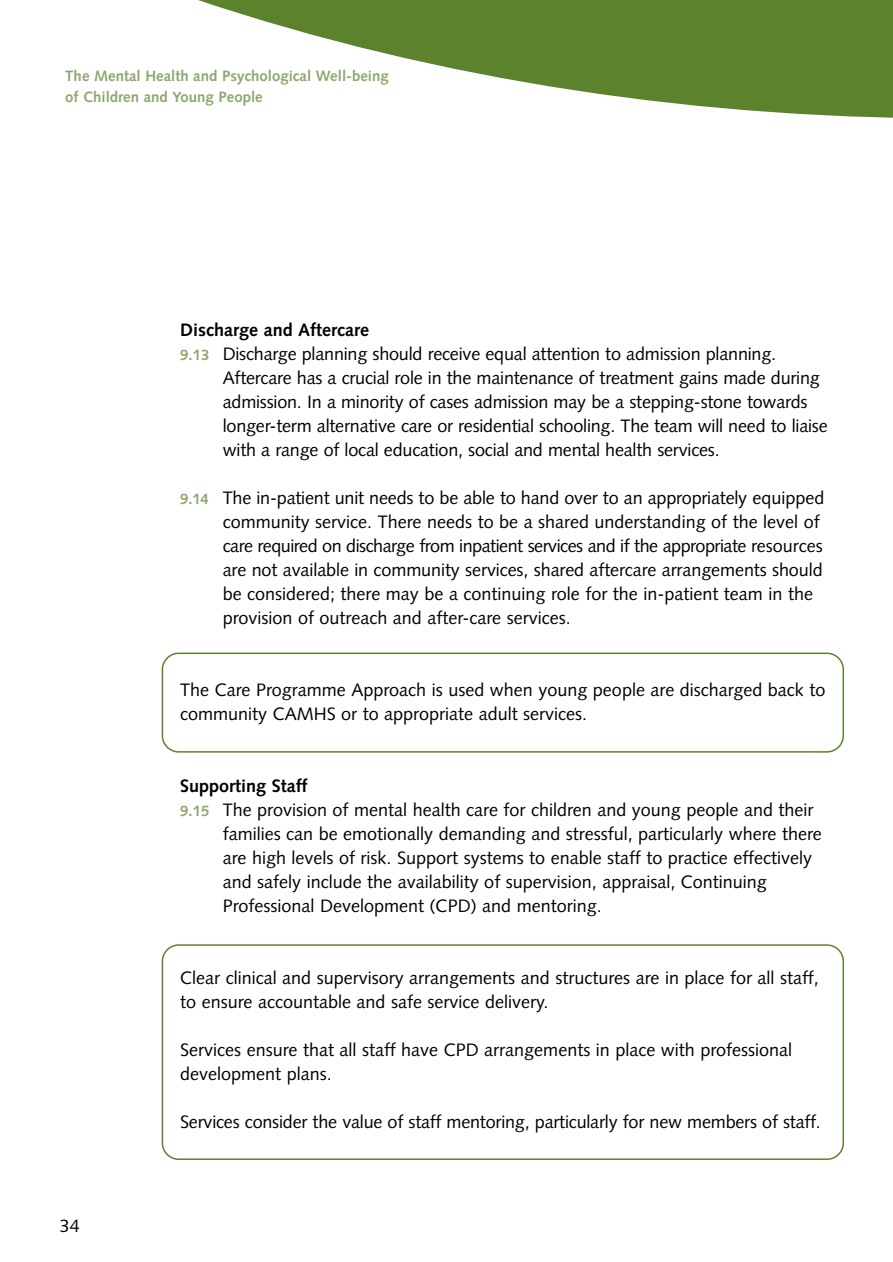
<style>
.page{position:relative;width:893px;height:1262px;background:#fff}
.page>*{position:absolute;margin:0;border:0;box-sizing:border-box;transform-origin:0 0}
.t1{font:18px/24px "Syntax";color:#000}
.t2{font:700 18px "Syntax";color:#000}
.t3{font:700 15px/21px "Syntax";color:#8da76d}
.s1{font-weight:700;font-size:15px;color:#8da76d}
</style>
<div class="page">
<svg style="left:198px;top:0;width:694px;height:118px;fill:#5d822e"></svg>
<svg style="left:162px;top:652px;width:682px;height:100px"></svg>
<svg style="left:162px;top:944px;width:682px;height:216px"></svg>
<p class="t3" style="left:65px;top:66px;width:325px">The Mental Health and Psychological Well-being of Children and Young People</p>
<p class="t2" style="left:180px;top:322px;width:190px">Discharge and Aftercare</p>
<p class="t1" style="left:180px;top:343px;width:597px"><span class="s1">9.13</span> Discharge planning should receive equal attention to admission planning.</p>
<p class="t1" style="left:223px;top:367px;width:598px">Aftercare has a crucial role in the maintenance of treatment gains made during</p>
<p class="t1" style="left:223px;top:391px;width:586px">admission. In a minority of cases admission may be a stepping-stone towards</p>
<p class="t1" style="left:223px;top:415px;width:606px">longer-term alternative care or residential schooling. The team will need to liaise</p>
<p class="t1" style="left:223px;top:439px;width:498px">with a range of local education, social and mental health services.</p>
<p class="t1" style="left:223px;top:487px;width:603px;text-indent:-43px"><span class="s1">9.14</span> The in-patient unit needs to be able to hand over to an appropriately equipped community service. There needs to be a shared understanding of the level of care required on discharge from inpatient services and if the appropriate resources are not available in community services, shared aftercare arrangements should be considered; there may be a continuing role for the in-patient team in the provision of outreach and after-care services.</p>
<p class="t1" style="left:180px;top:679px;width:646px">The Care Programme Approach is used when young people are discharged back to community CAMHS or to appropriate adult services.</p>
<p class="t2" style="left:180px;top:778px;width:129px">Supporting Staff</p>
<p class="t1" style="left:180px;top:799px;width:635px"><span class="s1">9.15</span> The provision of mental health care for children and young people and their</p>
<p class="t1" style="left:223px;top:823px;width:600px">families can be emotionally demanding and stressful, particularly where there</p>
<p class="t1" style="left:223px;top:847px;width:591px">are high levels of risk. Support systems to enable staff to practice effectively</p>
<p class="t1" style="left:223px;top:871px;width:545px">and safely include the availability of supervision, appraisal, Continuing</p>
<p class="t1" style="left:223px;top:895px;width:380px">Professional Development (CPD) and mentoring.</p>
<p class="t1" style="left:60px;top:1215px;width:22px">34</p>
<p class="t1" style="left:180px;top:967px;width:640px">Clear clinical and supervisory arrangements and structures are in place for all staff, to ensure accountable and safe service delivery.</p>
<p class="t1" style="left:180px;top:1039px;width:613px">Services ensure that all staff have CPD arrangements in place with professional development plans.</p>
<p class="t1" style="left:180px;top:1111px;width:642px">Services consider the value of staff mentoring, particularly for new members of staff.</p>
</div>
